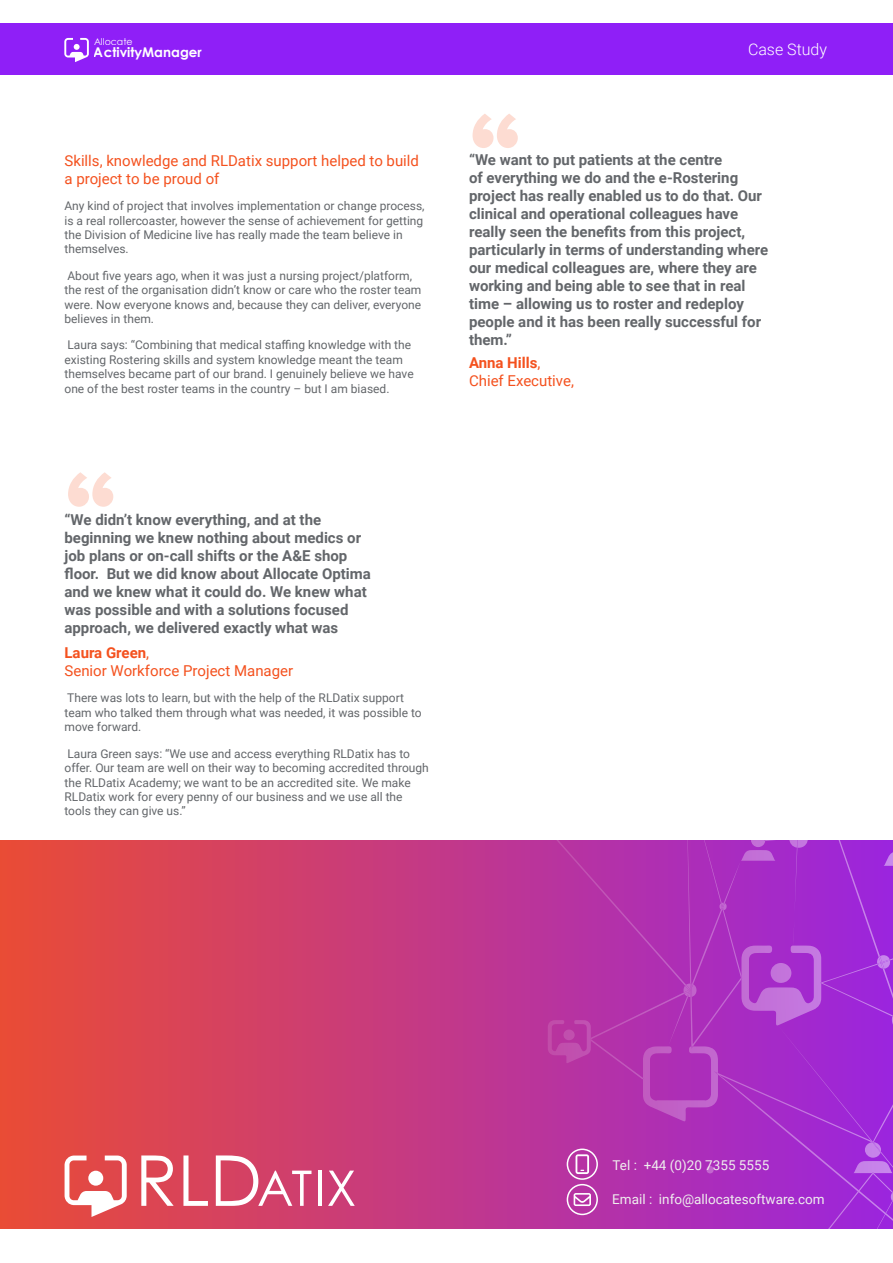
<style>
.page{position:relative;width:893px;height:1263px;background:#fff}
.page>*{position:absolute;margin:0;border:0;box-sizing:border-box;transform-origin:0 0}
.t1{font:108px "Proxima Nova Extrabld";color:#fddcd2}
.t2{font:300 16.05px "Roboto";color:#fff}
.t3{font:700 15px/18px "Roboto";color:#63666a}
.t4{font:15px/18px "Roboto";color:#f4511e}
.t5{font:13.5px "Roboto";color:#efeeee}
.t6{font:700 13.35px "Century Gothic";color:#fff}
.t7{font:12px/14.4px "Roboto";color:#63666a}
.t8{font:9.45px "Century Gothic";color:#fff}
.s1{font-weight:700}
</style>
<div class="page">
<div style="left:0;top:24px;width:893px;height:51px;background:#8f1ff7"></div>
<svg style="left:0;top:1137px;width:718px;height:92px;background:#cd3e70"></svg>
<svg style="left:65px;top:1155px;width:62px;height:62px"></svg>
<div style="left:88px;top:1171px;width:15px;height:15px;background:#fff;border-radius:50%"></div>
<svg style="left:141px;top:1155px;width:33px;height:51px"></svg>
<svg style="left:183px;top:1155px;width:25px;height:51px"></svg>
<svg style="left:216px;top:1155px;width:95px;height:51px"></svg>
<hr style="left:318px;top:1170px;width:4px;height:36px;background:#fff">
<svg style="left:328px;top:1170px;width:27px;height:36px"></svg>
<svg style="left:0;top:840px;width:542px;height:297px;background:#d13f68"></svg>
<svg style="left:718px;top:1216px;width:175px;height:13px;background:#a229cd"></svg>
<svg style="left:542px;top:840px;width:351px;height:376px;background:#ac31be"></svg>
<svg style="left:64px;top:38px;width:25px;height:24px"></svg>
<p class="t8" style="left:94px;top:35px;width:40px">Allocate</p>
<p class="t6" style="left:94px;top:43px;width:109px">ActivityManager</p>
<p class="t4" style="left:64px;top:151px;width:356px">Skills, knowledge and RLDatix support helped to build a project to be proud of</p>
<p class="t7" style="left:64px;top:198px;width:362px">Any kind of project that involves implementation or change process, is a real rollercoaster, however the sense of achievement for getting the Division of Medicine live has really made the team believe in themselves.</p>
<p class="t7" style="left:64px;top:268px;width:358px">About five years ago, when it was just a nursing project/platform, the rest of the organisation didn’t know or care who the roster team were. Now everyone knows and, because they can deliver, everyone believes in them.</p>
<p class="t7" style="left:64px;top:338px;width:351px">Laura says: “Combining that medical staffing knowledge with the existing Rostering skills and system knowledge meant the team themselves became part of our brand. I genuinely believe we have one of the best roster teams in the country – but I am biased.</p>
<h1 class="t1" style="left:64px;top:429px;width:55px">“</h1>
<p class="t3" style="left:64px;top:510px;width:308px">“We didn’t know everything, and at the beginning we knew nothing about medics or job plans or on-call shifts or the A&amp;E shop floor. But we did know about Allocate Optima and we knew what it could do. We knew what was possible and with a solutions focused approach, we delivered exactly what was</p>
<p class="t4" style="left:64px;top:643px;width:230px"><span class="s1">Laura Green</span>,<br>Senior Workforce Project Manager</p>
<p class="t7" style="left:64px;top:690px;width:359px">There was lots to learn, but with the help of the RLDatix support team who talked them through what was needed, it was possible to move forward.</p>
<p class="t7" style="left:64px;top:746px;width:366px">Laura Green says: “We use and access everything RLDatix has to offer. Our team are well on their way to becoming accredited through the RLDatix Academy; we want to be an accredited site. We make RLDatix work for every penny of our business and we use all the tools they can give us.”</p>
<h2 class="t2" style="left:748px;top:38px;width:81px">Case Study</h2>
<h1 class="t1" style="left:469px;top:70px;width:55px">“</h1>
<p class="t3" style="left:469px;top:150px;width:301px">“We want to put patients at the centre<br>of everything we do and the e-Rostering project has really enabled us to do that. Our clinical and operational colleagues have really seen the benefits from this project, particularly in terms of understanding where our medical colleagues are, where they are working and being able to see that in real time – allowing us to roster and redeploy people and it has been really successful for them.”</p>
<p class="t4" style="left:469px;top:353px;width:107px"><span class="s1">Anna Hills</span>,<br>Chief Executive,</p>
<p class="t5" style="left:612px;top:1156px;width:158px">Tel : +44 (0)20 7355 5555</p>
<p class="t5" style="left:612px;top:1189px;width:214px">Email : info@allocatesoftware.com</p>
</div>
